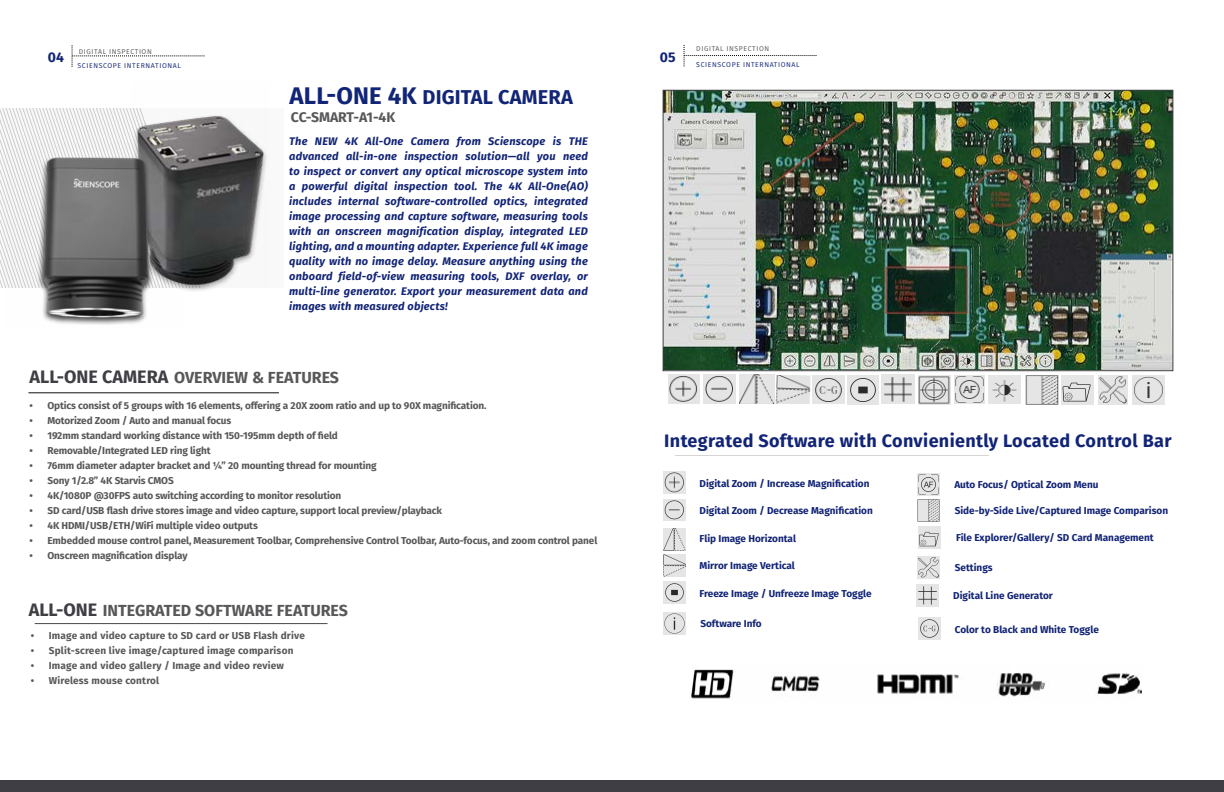
<style>
.page{position:relative;width:1224px;height:792px;background:#fff}
.page>*{position:absolute;margin:0;border:0;box-sizing:border-box;transform-origin:0 0}
.t1{font:700 20px "Fira Sans";letter-spacing:.01em;color:#122475}
.t2{font:700 18px "Fira Sans";letter-spacing:.02em;color:#122475}
.t3{font:700 16px "Fira Sans";color:#58585a}
.t4{font:700 14px "Fira Sans";letter-spacing:-.01em;color:#58585a}
.t5{font:700 14px "Fira Sans";color:#122475}
.t6{font:italic 700 11px/15px "Fira Sans";letter-spacing:.02em;color:#122475;text-align:justify}
.t7{font:700 10px "Fira Sans";letter-spacing:-.01em;color:#58585a}
.t8{font:700 10px "Fira Sans";color:#122475}
.t9{font:700 10px "Fira Sans";letter-spacing:.02em;color:#58585a}
.t10{font:7px/13.5px "Fira Sans";letter-spacing:.085em;color:#122475;text-align:center}
.t11{font:7px "Fira Sans";letter-spacing:.085em;color:#58585a}
.s1{color:#58585a}
.s2{font-size:24px}
.s3{font-size:18px;color:#3f3e44}
</style>
<div class="page">
<div style="left:0;top:781px;width:1224px;height:11px;background:#3f3e44"></div>
<svg style="left:72px;top:45px;width:133px;height:22px"></svg>
<svg style="left:684px;top:45px;width:133px;height:21px"></svg>
<svg style="left:0;top:108px;width:132px;height:180px"></svg>
<img style="left:132px;top:108px;width:135px;height:180px">
<img style="left:6px;top:143px;width:177px;height:182px">
<svg style="left:675px;top:455px;width:314px;height:1px"></svg>
<img style="left:691px;top:669px;width:450px;height:30px">
<img style="left:665px;top:92px;width:506px;height:277px">
<div style="left:663px;top:90px;width:510px;height:281px;border:1px solid #3f3e44"></div>
<img style="left:663px;top:472px;width:22px;height:21px">
<img style="left:663px;top:499px;width:22px;height:22px">
<img style="left:917px;top:585px;width:22px;height:22px">
<img style="left:663px;top:582px;width:22px;height:22px">
<img style="left:917px;top:473px;width:22px;height:22px">
<img style="left:663px;top:528px;width:23px;height:22px">
<img style="left:917px;top:500px;width:22px;height:22px">
<img style="left:919px;top:526px;width:22px;height:22px">
<img style="left:663px;top:555px;width:22px;height:22px">
<img style="left:917px;top:556px;width:22px;height:22px">
<img style="left:668px;top:375px;width:32px;height:28px">
<img style="left:704px;top:375px;width:32px;height:28px">
<img style="left:740px;top:375px;width:34px;height:29px">
<img style="left:776px;top:375px;width:34px;height:29px">
<img style="left:812px;top:375px;width:32px;height:29px">
<img style="left:847px;top:375px;width:31px;height:29px">
<img style="left:882px;top:375px;width:32px;height:29px">
<img style="left:918px;top:375px;width:32px;height:29px">
<img style="left:955px;top:375px;width:29px;height:28px">
<img style="left:989px;top:375px;width:32px;height:29px">
<svg style="left:29px;top:392px;width:250px;height:1px"></svg>
<svg style="left:35px;top:623px;width:292px;height:1px"></svg>
<img style="left:1026px;top:375px;width:32px;height:29px">
<img style="left:1062px;top:376px;width:32px;height:29px">
<img style="left:1098px;top:376px;width:30px;height:28px">
<img style="left:1133px;top:376px;width:32px;height:28px">
<img style="left:663px;top:612px;width:22px;height:22px">
<img style="left:918px;top:618px;width:22px;height:22px">
<p class="t10" style="left:48px;top:45px;width:135px"><span class="s1">DIGITAL INSPECTION<br></span><sup>04</sup> SCIENSCOPE INTERNATIONAL</p>
<h1 class="t1" style="left:289px;top:80px;width:285px"><span class="s2">ALL-ONE 4K</span> DIGITAL CAMERA</h1>
<h3 class="t4" style="left:291px;top:105px;width:106px">CC-SMART-A1-4K</h3>
<p class="t6" style="left:289px;top:133px;width:300px">The NEW 4K All-One Camera from Scienscope is THE advanced all-in-one inspection solution—all you need to inspect or convert any optical microscope system into a powerful digital inspection tool. The 4K All-One(AO) includes internal software-controlled optics, integrated image processing and capture software, measuring tools with an onscreen magnification display, integrated LED lighting, and a mounting adapter. Experience full 4K image quality with no image delay. Measure anything using the onboard field-of-view measuring tools, DXF overlay, or multi-line generator. Export your measurement data and images with measured objects!</p>
<h3 class="t3" style="left:29px;top:364px;width:311px"><span class="s3">ALL-ONE CAMERA</span> OVERVIEW &amp; FEATURES</h3>
<p class="t7" style="left:29px;top:397px;width:459px">• Optics consist of 5 groups with 16 elements, offering a 20X zoom ratio and up to 90X magnification.</p>
<p class="t7" style="left:29px;top:412px;width:203px">• Motorized Zoom / Auto and manual focus</p>
<p class="t7" style="left:29px;top:427px;width:310px">• 192mm standard working distance with 150-195mm depth of field</p>
<p class="t7" style="left:29px;top:442px;width:183px">• Removable/Integrated LED ring light</p>
<p class="t7" style="left:29px;top:457px;width:349px">• 76mm diameter adapter bracket and ¼” 20 mounting thread for mounting</p>
<p class="t7" style="left:29px;top:472px;width:146px">• Sony 1/2.8” 4K Starvis CMOS</p>
<p class="t7" style="left:29px;top:487px;width:313px">• 4K/1080P @30FPS auto switching according to monitor resolution</p>
<p class="t7" style="left:29px;top:502px;width:414px">• SD card/USB flash drive stores image and video capture, support local preview/playback</p>
<p class="t7" style="left:29px;top:517px;width:230px">• 4K HDMI/USB/ETH/WiFi multiple video outputs</p>
<p class="t7" style="left:29px;top:532px;width:569px">• Embedded mouse control panel, Measurement Toolbar, Comprehensive Control Toolbar, Auto-focus, and zoom control panel</p>
<p class="t7" style="left:29px;top:547px;width:160px">• Onscreen magnification display</p>
<h3 class="t3" style="left:29px;top:597px;width:321px"><span class="s3">ALL-ONE</span> INTEGRATED SOFTWARE FEATURES</h3>
<p class="t9" style="left:31px;top:627px;width:276px">• Image and video capture to SD card or USB Flash drive</p>
<p class="t9" style="left:31px;top:642px;width:264px">• Split-screen live image/captured image comparison</p>
<p class="t9" style="left:31px;top:657px;width:255px">• Image and video gallery / Image and video review</p>
<p class="t9" style="left:31px;top:672px;width:130px">• Wireless mouse control</p>
<h3 class="t5" style="left:660px;top:45px;width:17px">05</h3>
<p class="t11" style="left:696px;top:43px;width:74px">DIGITAL INSPECTION</p>
<p class="t10" style="left:696px;top:58px;width:105px">SCIENSCOPE INTERNATIONAL</p>
<h2 class="t2" style="left:664px;top:426px;width:509px">Integrated Software with Convieniently Located Control Bar</h2>
<p class="t8" style="left:700px;top:475px;width:171px">Digital Zoom / Increase Magnification</p>
<p class="t8" style="left:700px;top:502px;width:175px">Digital Zoom / Decrease Magnification</p>
<p class="t8" style="left:700px;top:530px;width:98px">Flip Image Horizontal</p>
<p class="t8" style="left:700px;top:557px;width:97px">Mirror Image Vertical</p>
<p class="t8" style="left:700px;top:585px;width:174px">Freeze Image / Unfreeze Image Toggle</p>
<p class="t8" style="left:953px;top:588px;width:101px">Digital Line Generator</p>
<p class="t8" style="left:954px;top:476px;width:146px">Auto Focus/ Optical Zoom Menu</p>
<p class="t8" style="left:955px;top:503px;width:215px">Side-by-Side Live/Captured Image Comparison</p>
<p class="t8" style="left:956px;top:529px;width:199px">File Explorer/Gallery/ SD Card Management</p>
<p class="t8" style="left:955px;top:559px;width:39px">Settings</p>
<p class="t8" style="left:700px;top:615px;width:63px">Software Info</p>
<p class="t8" style="left:955px;top:621px;width:146px">Color to Black and White Toggle</p>
</div>
